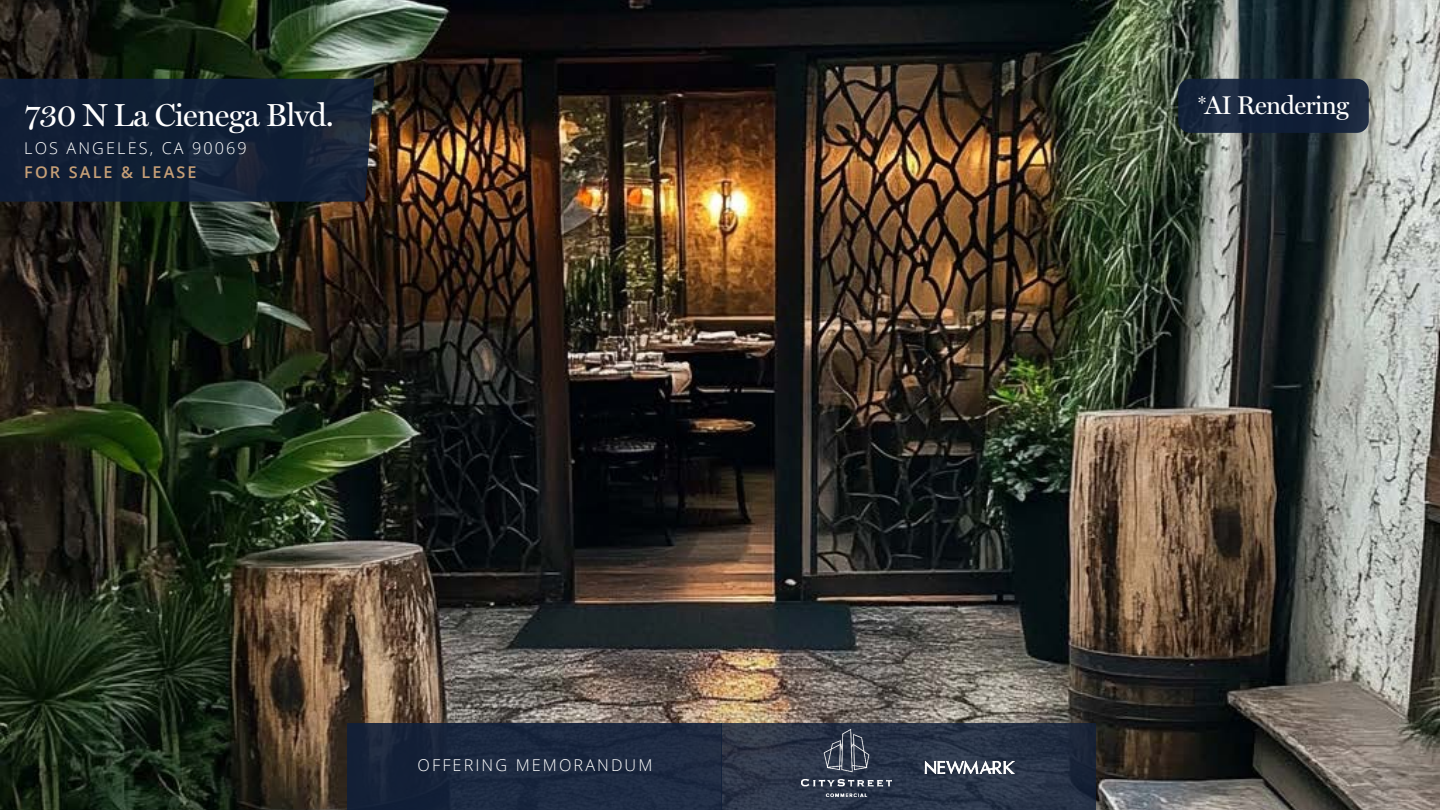
<style>
.page{position:relative;width:1440px;height:810px;background:#fff}
.page>*{position:absolute;margin:0;border:0;box-sizing:border-box;transform-origin:0 0}
.t1{font:32px "Miller Display";letter-spacing:-.025em;color:#fff}
.t2{font:25.75px "Miller Display";letter-spacing:-.025em;color:#fff}
.t3{font:300 16.25px "Open Sans";letter-spacing:.13em;color:#fff}
.t4{font:600 16.25px "Open Sans";letter-spacing:.13em;color:#c69f76}
</style>
<div class="page">
<img style="left:0;top:0;width:1440px;height:810px">
<svg style="left:0;top:79px;width:374px;height:123px;background:#122035"></svg>
<svg style="left:721px;top:724px;width:374px;height:86px;background:#283245"></svg>
<div style="left:347px;top:724px;width:374px;height:86px;background:#1b283e"></div>
<img style="left:801px;top:729px;width:91px;height:68px">
<img style="left:925px;top:760px;width:90px;height:13px">
<div style="left:1178px;top:79px;width:191px;height:54px;background:linear-gradient(to right,#15243b,#14223a);border-radius:12px"></div>
<p class="t1" style="left:24px;top:96px;width:311px">730 N La Cienega Blvd.</p>
<p class="t3" style="left:24px;top:137px;width:224px">LOS ANGELES, CA 90069</p>
<p class="t4" style="left:24px;top:161px;width:174px">FOR SALE &amp; LEASE</p>
<p class="t3" style="left:418px;top:754px;width:236px">OFFERING MEMORANDUM</p>
<p class="t2" style="left:1197px;top:89px;width:154px">*AI Rendering</p>
</div>
